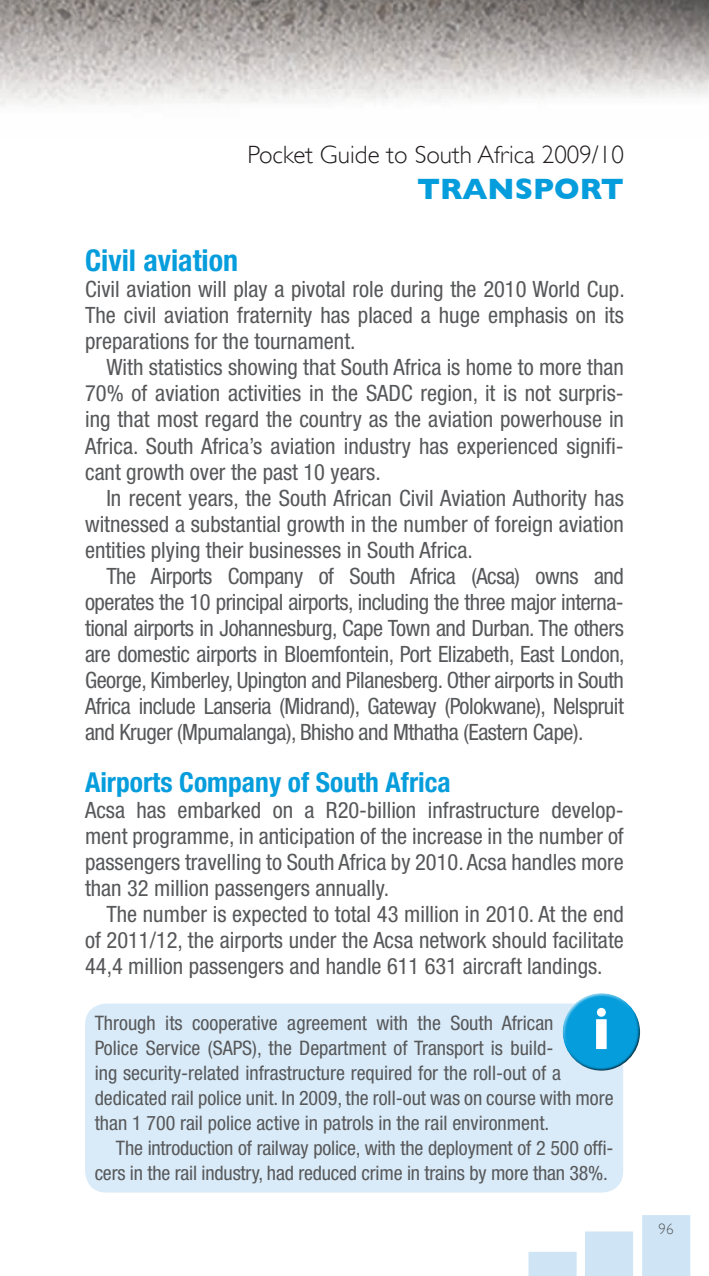
<style>
.page{position:relative;width:709px;height:1276px;background:#fff}
.page>*{position:absolute;margin:0;border:0;box-sizing:border-box;transform-origin:0 0}
.t1{font:700 60px "Gill Sans";color:#fff}
.HEADING_1{font:700 condensed 30px "Helvetica Neue";color:#069ddc}
.t2{font:700 30px "Gill Sans";color:#069ddc}
.HEADING_2{font:700 condensed 27.5px "Helvetica Neue";color:#069ddc}
.t3{font:300 25px "Gill Sans";color:#231f20}
.BODYTEXT{font:condensed 22.5px/26px "Helvetica Neue";color:#57585a;text-align:justify}
.INFO_BOX_TEXT{font:condensed 20px/25px "Helvetica Neue";color:#57585a}
.t4{font:300 15px "Gill Sans";color:#57585a}
</style>
<div class="page">
<img style="left:0;top:0;width:709px;height:106px">
<svg style="left:528px;top:1215px;width:162px;height:61px"></svg>
<div style="left:85px;top:1003px;width:538px;height:189px;background:#d9ebf8;border-radius:21px"></div>
<div style="left:561px;top:992px;width:82px;height:82px;background:#231f20;opacity:.75"></div>
<p class="t3" style="left:247px;top:140px;width:378px">Pocket Guide to South Africa 2009/10</p>
<h2 class="t2" style="left:417px;top:171px;width:208px">TRANSPORT</h2>
<p class="HEADING_1" style="left:85px;top:242px;width:155px">Civil aviation</p>
<p class="BODYTEXT" style="left:85px;top:276px;width:541px">Civil aviation will play a pivotal role during the 2010 World Cup.<br>The civil aviation fraternity has placed a huge emphasis on its preparations for the tournament.</p>
<p class="BODYTEXT" style="left:85px;top:354px;width:540px;text-indent:21px">With statistics showing that South Africa is home to more than 70% of aviation activities in the SADC region, it is not surpris&shy;ing that most regard the country as the aviation powerhouse in Africa. South Africa’s aviation industry has experienced signifi&shy;cant growth over the past 10 years.</p>
<p class="BODYTEXT" style="left:85px;top:484px;width:540px;text-indent:21px">In recent years, the South African Civil Aviation Authority has witnessed a substantial growth in the number of foreign aviation entities plying their businesses in South Africa.</p>
<p class="BODYTEXT" style="left:85px;top:562px;width:541px;text-indent:21px">The Airports Company of South Africa (Acsa) owns and operates the 10 principal airports, including the three major interna&shy;tional airports in Johannesburg, Cape Town and Durban. The others are domestic airports in Bloemfontein, Port Elizabeth, East London, George, Kimberley, Upington and Pilanesberg. Other airports in South Africa include Lanseria (Midrand), Gateway (Polokwane), Nelspruit and Kruger (Mpumalanga), Bhisho and Mthatha (Eastern Cape).</p>
<p class="HEADING_2" style="left:85px;top:765px;width:367px">Airports Company of South Africa</p>
<p class="BODYTEXT" style="left:85px;top:796px;width:540px">Acsa has embarked on a R20-billion infrastructure develop&shy;ment programme, in anticipation of the increase in the number of passengers travelling to South Africa by 2010. Acsa handles more than 32 million passengers annually.</p>
<p class="BODYTEXT" style="left:85px;top:900px;width:540px;text-indent:21px">The number is expected to total 43 million in 2010. At the end of 2011/12, the airports under the Acsa network should facilitate 44,4 million passengers and handle 611 631 aircraft landings.</p>
<p class="INFO_BOX_TEXT" style="left:95px;top:1009px;width:520px">Through its cooperative agreement with the South African<br>Police Service (SAPS), the Department of Transport is build-<br>ing security-related infrastructure required for the roll-out of a dedicated rail police unit. In 2009, the roll-out was on course with more than 1 700 rail police active in patrols in the rail environment.</p>
<p class="INFO_BOX_TEXT" style="left:95px;top:1134px;width:520px;text-align:right">The introduction of railway police, with the deployment of 2 500 offi&shy;cers in the rail industry, had reduced crime in trains by more than 38%.</p>
<p class="t1" style="left:592px;top:993px;width:20px">i</p>
<p class="t4" style="left:658px;top:1220px;width:16px">96</p>
</div>
